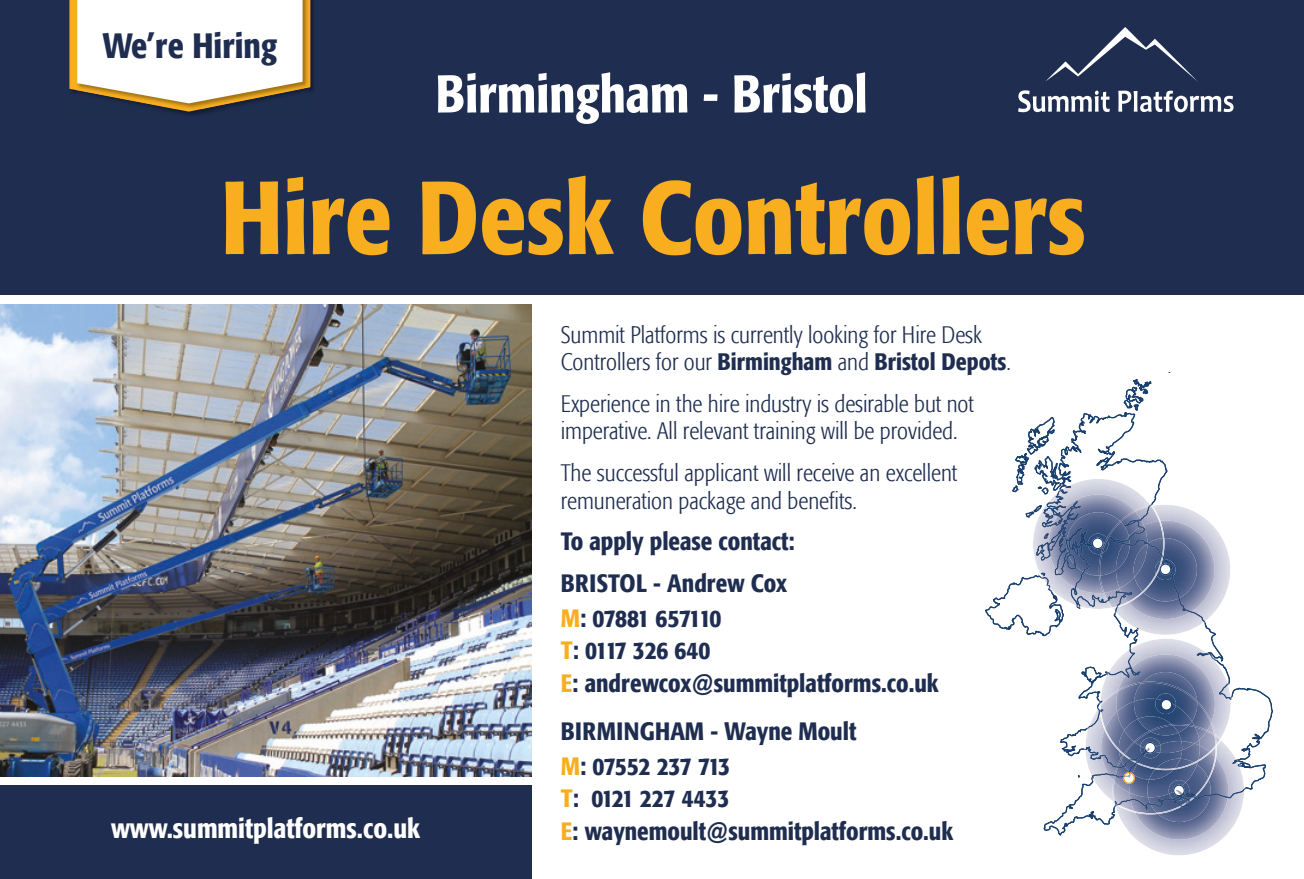
<style>
.page{position:relative;width:1304px;height:879px;background:#fff}
.page>*{position:absolute;margin:0;border:0;box-sizing:border-box;transform-origin:0 0}
.t1{font:500 condensed 102.5px "Formata";color:#f9ae1f}
.t2{font:500 condensed 52.5px "Formata";color:#fff}
.t3{font:500 condensed 35px "Formata";color:#1f2e50}
.t4{font:500 condensed 27.5px "Formata";color:#fff}
.t5{font:500 condensed 25px/33.2px "Formata";color:#1f2e50}
.t6{font:300 condensed 23.75px/27.5px "Formata";color:#1f2e50}
.s1{font-weight:500}
.s2{color:#f9ae1f}
</style>
<div class="page">
<div style="left:0;top:0;width:1304px;height:296px;background:#1f2e50"></div>
<img style="left:173px;top:0;width:141px;height:116px">
<svg style="left:1046px;top:27px;width:151px;height:54px"></svg>
<svg style="left:1018px;top:90px;width:215px;height:22px"></svg>
<div style="left:0;top:776px;width:531px;height:103px;background:#1f2e50"></div>
<div style="left:0;top:775px;width:531px;height:10px;background:#fff"></div>
<svg style="left:985px;top:379px;width:288px;height:476px"></svg>
<svg style="left:69px;top:0;width:241px;height:112px;background:#e2dcd1"></svg>
<div style="left:0;top:295px;width:1304px;height:10px;background:#fff"></div>
<img style="left:0;top:305px;width:531px;height:471px">
<h3 class="t3" style="left:103px;top:25px;width:176px">We’re Hiring</h3>
<h2 class="t2" style="left:436px;top:62px;width:433px">Birmingham - Bristol</h2>
<h1 class="t1" style="left:221px;top:155px;width:866px">Hire Desk Controllers</h1>
<p class="t4" style="left:111px;top:811px;width:311px">www.summitplatforms.co.uk</p>
<p class="t6" style="left:561px;top:321px;width:452px">Summit Platforms is currently looking for Hire Desk<br>Controllers for our <span class="s1">Birmingham</span> and <span class="s1">Bristol Depots</span>.</p>
<p class="t6" style="left:561px;top:390px;width:415px">Experience in the hire industry is desirable but not imperative. All relevant training will be provided.</p>
<p class="t6" style="left:561px;top:459px;width:398px">The successful applicant will receive an excellent remuneration package and benefits.</p>
<p class="t5" style="left:561px;top:520px;width:236px;line-height:41.8px">To apply please contact:<br>BRISTOL - Andrew Cox</p>
<p class="t5" style="left:561px;top:601px;width:380px;line-height:32.5px"><span class="s2">M</span>: 07881 657110<br><span class="s2">T</span>: 0117 326 640<br><span class="s2">E</span>: andrewcox@summitplatforms.co.uk</p>
<p class="t5" style="left:561px;top:715px;width:394px">BIRMINGHAM - Wayne Moult<br><span class="s2">M</span>: 07552 237 713<br><span class="s2">T</span>: 0121 227 4433<br><span class="s2">E</span>: waynemoult@summitplatforms.co.uk</p>
</div>
